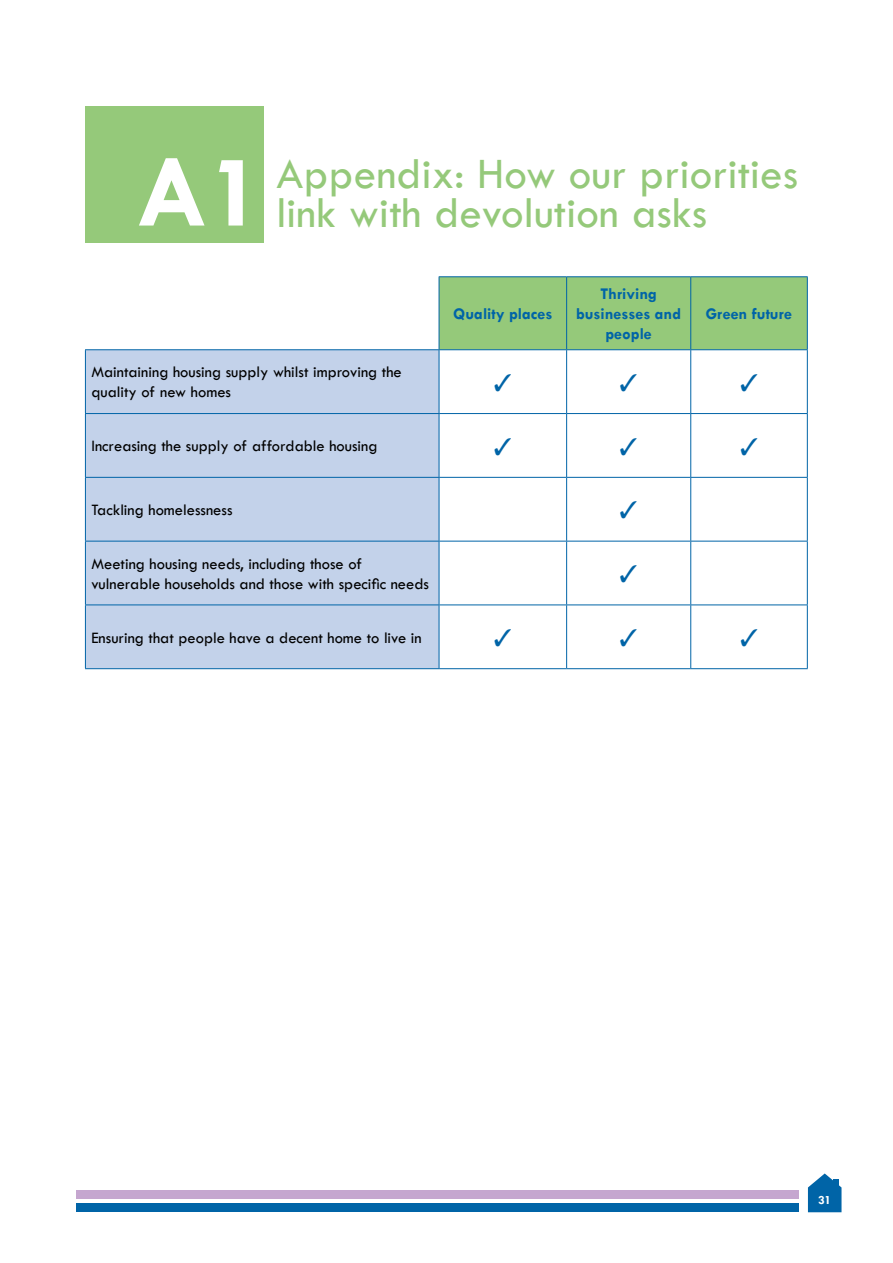
<style>
.page{position:relative;width:893px;height:1263px;background:#fff}
.page>*{position:absolute;margin:0;border:0;box-sizing:border-box;transform-origin:0 0}
.t1{font:700 105px "Tw Cen";color:#fff}
.t2{font:45px/39px "Tw Cen";letter-spacing:.005em;color:#95c97a}
.t3{font:16.5px/19.8px "Tw Cen";color:#000}
.t4{font:700 16.5px/19.8px "Tw Cen";color:#0064a7;text-align:center}
.t5{font:700 12.75px "Tw Cen";color:#fff}
</style>
<div class="page">
<div style="left:77px;top:1203px;width:722px;height:9px;background:#0064a7"></div>
<div style="left:77px;top:1191px;width:722px;height:8px;background:#c5a6cf"></div>
<svg style="left:808px;top:1173px;width:33px;height:39px"></svg>
<div style="left:440px;top:277px;width:367px;height:72px;background:#95c97a"></div>
<div style="left:86px;top:350px;width:353px;height:318px;background:#c3d2ea"></div>
<hr style="left:439px;top:276px;width:128px;height:1px;background:#0064a7">
<hr style="left:439px;top:277px;width:1px;height:72px;background:#0064a7">
<hr style="left:567px;top:276px;width:124px;height:1px;background:#0064a7">
<hr style="left:566px;top:277px;width:1px;height:72px;background:#0064a7">
<hr style="left:691px;top:276px;width:117px;height:1px;background:#0064a7">
<hr style="left:690px;top:277px;width:1px;height:72px;background:#0064a7">
<hr style="left:807px;top:277px;width:1px;height:72px;background:#0064a7">
<hr style="left:85px;top:349px;width:354px;height:1px;background:#0064a7">
<hr style="left:85px;top:350px;width:1px;height:63px;background:#0064a7">
<hr style="left:439px;top:349px;width:128px;height:1px;background:#0064a7">
<hr style="left:439px;top:350px;width:1px;height:63px;background:#0064a7">
<hr style="left:567px;top:349px;width:124px;height:1px;background:#0064a7">
<hr style="left:566px;top:350px;width:1px;height:63px;background:#0064a7">
<hr style="left:691px;top:349px;width:117px;height:1px;background:#0064a7">
<hr style="left:690px;top:350px;width:1px;height:63px;background:#0064a7">
<hr style="left:807px;top:350px;width:1px;height:63px;background:#0064a7">
<hr style="left:85px;top:413px;width:354px;height:1px;background:#0064a7">
<hr style="left:85px;top:414px;width:1px;height:63px;background:#0064a7">
<hr style="left:439px;top:413px;width:128px;height:1px;background:#0064a7">
<hr style="left:439px;top:414px;width:1px;height:63px;background:#0064a7">
<hr style="left:567px;top:413px;width:124px;height:1px;background:#0064a7">
<hr style="left:566px;top:414px;width:1px;height:63px;background:#0064a7">
<hr style="left:691px;top:413px;width:117px;height:1px;background:#0064a7">
<hr style="left:690px;top:414px;width:1px;height:63px;background:#0064a7">
<hr style="left:807px;top:414px;width:1px;height:63px;background:#0064a7">
<hr style="left:85px;top:477px;width:354px;height:1px;background:#0064a7">
<hr style="left:85px;top:478px;width:1px;height:63px;background:#0064a7">
<hr style="left:439px;top:477px;width:128px;height:1px;background:#0064a7">
<hr style="left:439px;top:478px;width:1px;height:63px;background:#0064a7">
<hr style="left:567px;top:477px;width:124px;height:1px;background:#0064a7">
<hr style="left:566px;top:478px;width:1px;height:63px;background:#0064a7">
<hr style="left:691px;top:477px;width:117px;height:1px;background:#0064a7">
<hr style="left:690px;top:478px;width:1px;height:63px;background:#0064a7">
<hr style="left:807px;top:478px;width:1px;height:63px;background:#0064a7">
<hr style="left:85px;top:541px;width:354px;height:1px;background:#0064a7">
<hr style="left:85px;top:541px;width:1px;height:63px;background:#0064a7">
<hr style="left:439px;top:541px;width:128px;height:1px;background:#0064a7">
<hr style="left:439px;top:541px;width:1px;height:63px;background:#0064a7">
<hr style="left:567px;top:541px;width:124px;height:1px;background:#0064a7">
<hr style="left:566px;top:541px;width:1px;height:63px;background:#0064a7">
<hr style="left:691px;top:541px;width:117px;height:1px;background:#0064a7">
<hr style="left:690px;top:541px;width:1px;height:63px;background:#0064a7">
<hr style="left:807px;top:541px;width:1px;height:63px;background:#0064a7">
<hr style="left:85px;top:604px;width:354px;height:1px;background:#0064a7">
<hr style="left:85px;top:605px;width:1px;height:63px;background:#0064a7">
<hr style="left:439px;top:604px;width:128px;height:1px;background:#0064a7">
<hr style="left:439px;top:605px;width:1px;height:63px;background:#0064a7">
<hr style="left:567px;top:604px;width:124px;height:1px;background:#0064a7">
<hr style="left:566px;top:605px;width:1px;height:63px;background:#0064a7">
<hr style="left:691px;top:604px;width:117px;height:1px;background:#0064a7">
<hr style="left:690px;top:605px;width:1px;height:63px;background:#0064a7">
<hr style="left:807px;top:605px;width:1px;height:63px;background:#0064a7">
<hr style="left:85px;top:668px;width:354px;height:1px;background:#0064a7">
<hr style="left:439px;top:668px;width:128px;height:1px;background:#0064a7">
<hr style="left:567px;top:668px;width:124px;height:1px;background:#0064a7">
<hr style="left:691px;top:668px;width:117px;height:1px;background:#0064a7">
<div style="left:85px;top:106px;width:179px;height:136px;background:#95c97a"></div>
<h1 class="t1" style="left:136px;top:129px;width:129px">A1</h1>
<h2 class="t2" style="left:276px;top:154px;width:523px">Appendix: How our priorities link with devolution asks</h2>
<p class="t3" style="left:91px;top:362px;width:312px">Maintaining housing supply whilst improving the quality of new homes</p>
<p class="t3" style="left:91px;top:436px;width:288px">Increasing the supply of affordable housing</p>
<p class="t3" style="left:91px;top:500px;width:143px">Tackling homelessness</p>
<p class="t3" style="left:91px;top:554px;width:339px">Meeting housing needs, including those of vulnerable households and those with specific needs</p>
<p class="t3" style="left:91px;top:627px;width:332px">Ensuring that people have a decent home to live in</p>
<p class="t4" style="left:453px;top:303px;width:101px">Quality places</p>
<p class="t4" style="left:576px;top:284px;width:106px">Thriving businesses and people</p>
<p class="t4" style="left:706px;top:303px;width:88px">Green future</p>
<p class="t5" style="left:818px;top:1192px;width:14px">31</p>
</div>
